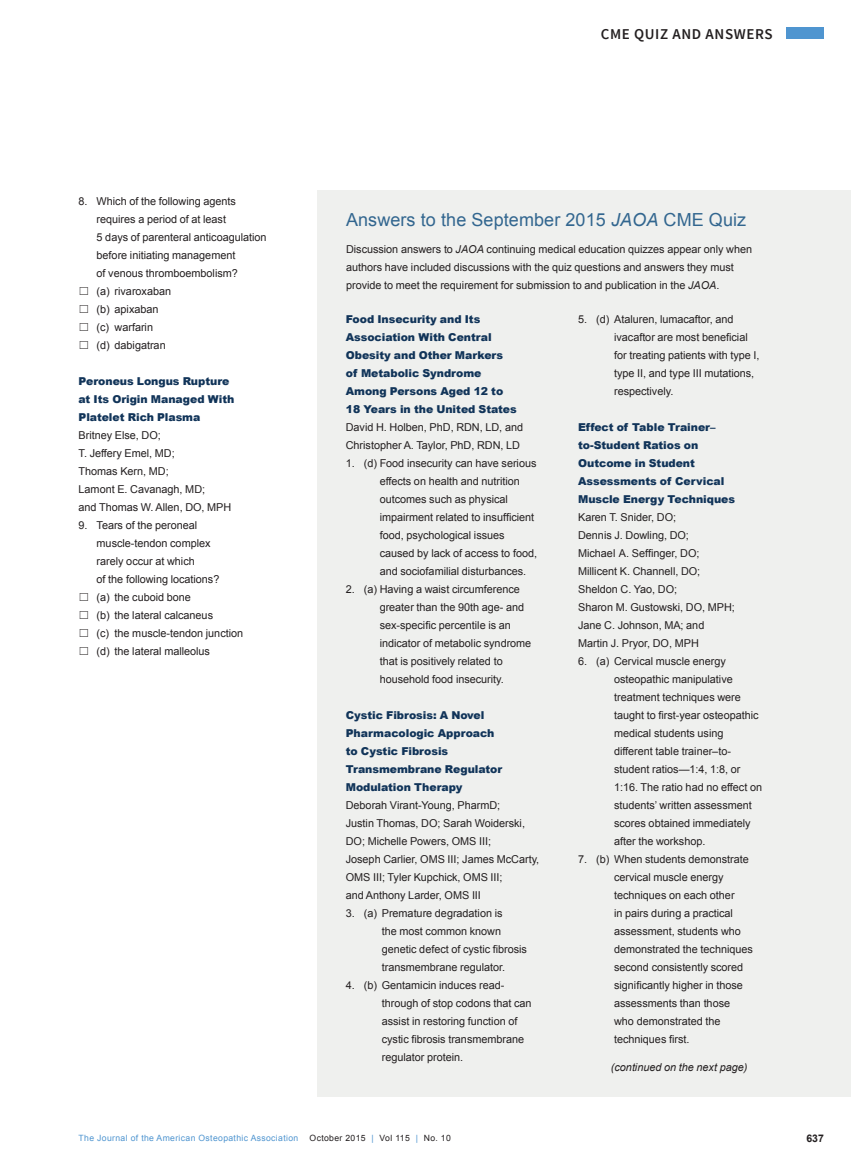
<style>
.page{position:relative;width:851px;height:1175px;background:#fff}
.page>*{position:absolute;margin:0;border:0;box-sizing:border-box;transform-origin:0 0}
.subhead{font:18px "Arial";letter-spacing:.005em;color:#32668f}
.section_head{font:600 15px "Source Sans Pro";letter-spacing:.04em;color:#231f20}
.cme_body{font:10.8px/18px "Arial";letter-spacing:-.005em;color:#231f20}
.cme_title{font:900 10.8px/18px "Arial";letter-spacing:-.005em;color:#113459}
.cme_body-2{font:italic 10.8px "Arial";letter-spacing:-.005em;color:#231f20}
.page_number{font:700 10.5px "Arial";color:#231f20}
.folio{font:8.7px "Arial";letter-spacing:.04em;color:#4f95d0}
.folio-2{font:8.7px "Arial";letter-spacing:.04em;color:#231f20}
.s1{font-family:"MS Mincho"}
.s2{font-style:italic}
.s3{color:#4f95d0}
</style>
<div class="page">
<div style="left:317px;top:190px;width:533px;height:906px;background:#eff0ee"></div>
<div style="left:786px;top:27px;width:38px;height:11px;background:#4f95d0"></div>
<p class="section_head" style="left:600px;top:24px;width:173px">CME QUIZ AND ANSWERS</p>
<p class="cme_body" style="left:97px;top:192px;width:171px;text-indent:-18px">8. Which of the following agents requires a period of at least<br>5 days of parenteral anticoagulation before initiating management<br>of venous thromboembolism?</p>
<p class="cme_body" style="left:79px;top:282px;width:94px"><span class="s1">☐</span> (a) rivaroxaban</p>
<p class="cme_body" style="left:79px;top:300px;width:81px"><span class="s1">☐</span> (b) apixaban</p>
<p class="cme_body" style="left:79px;top:318px;width:76px"><span class="s1">☐</span> (c) warfarin</p>
<p class="cme_body" style="left:79px;top:336px;width:89px"><span class="s1">☐</span> (d) dabigatran</p>
<p class="cme_title" style="left:79px;top:372px;width:157px">Peroneus Longus Rupture at Its Origin Managed With<br>Platelet Rich Plasma</p>
<p class="cme_body" style="left:79px;top:426px;width:154px">Britney Else, DO;<br>T. Jeffery Emel, MD;<br>Thomas Kern, MD;<br>Lamont E. Cavanagh, MD;<br>and Thomas W. Allen, DO, MPH</p>
<p class="cme_body" style="left:97px;top:516px;width:124px;text-indent:-18px">9. Tears of the peroneal muscle-tendon complex rarely occur at which<br>of the following locations?</p>
<p class="cme_body" style="left:79px;top:588px;width:114px"><span class="s1">☐</span> (a) the cuboid bone</p>
<p class="cme_body" style="left:79px;top:606px;width:136px"><span class="s1">☐</span> (b) the lateral calcaneus</p>
<p class="cme_body" style="left:79px;top:624px;width:166px"><span class="s1">☐</span> (c) the muscle-tendon junction</p>
<p class="cme_body" style="left:79px;top:642px;width:133px"><span class="s1">☐</span> (d) the lateral malleolus</p>
<p class="subhead" style="left:346px;top:208px;width:401px">Answers to the September 2015 <span class="s2">JAOA</span> CME Quiz</p>
<p class="cme_body" style="left:346px;top:240px;width:407px">Discussion answers to <span class="s2">JAOA</span> continuing medical education quizzes appear only when authors have included discussions with the quiz questions and answers they must provide to meet the requirement for submission to and publication in the <span class="s2">JAOA</span>.</p>
<p class="cme_title" style="left:346px;top:310px;width:172px">Food Insecurity and Its<br>Association With Central<br>Obesity and Other Markers of Metabolic Syndrome<br>Among Persons Aged 12 to<br>18 Years in the United States</p>
<p class="cme_body" style="left:346px;top:418px;width:179px">David H. Holben, PhD, RDN, LD, and<br>Christopher A. Taylor, PhD, RDN, LD</p>
<p class="cme_body" style="left:379px;top:454px;width:159px;text-indent:-34px">1. (d) Food insecurity can have serious effects on health and nutrition outcomes such as physical impairment related to insufficient food, psychological issues caused by lack of access to food, and sociofamilial disturbances.</p>
<p class="cme_body" style="left:379px;top:580px;width:153px;text-indent:-34px">2. (a) Having a waist circumference greater than the 90th age- and sex-specific percentile is an indicator of metabolic syndrome that is positively related to household food insecurity.</p>
<p class="cme_title" style="left:346px;top:706px;width:158px">Cystic Fibrosis: A Novel<br>Pharmacologic Approach to Cystic Fibrosis<br>Transmembrane Regulator<br>Modulation Therapy</p>
<p class="cme_body" style="left:346px;top:796px;width:195px">Deborah Virant-Young, PharmD;<br>Justin Thomas, DO; Sarah Woiderski, DO; Michelle Powers, OMS III;<br>Joseph Carlier, OMS III; James McCarty, OMS III; Tyler Kupchick, OMS III;<br>and Anthony Larder, OMS III</p>
<p class="cme_body" style="left:382px;top:904px;width:147px;text-indent:-36px">3. (a) Premature degradation is<br>the most common known genetic defect of cystic fibrosis transmembrane regulator.</p>
<p class="cme_body" style="left:382px;top:976px;width:151px;text-indent:-36px">4. (b) Gentamicin induces read&shy;through of stop codons that can assist in restoring function of cystic fibrosis transmembrane regulator protein.</p>
<p class="cme_body" style="left:614px;top:310px;width:147px;text-indent:-36px">5. (d) Ataluren, lumacaftor, and ivacaftor are most beneficial for treating patients with type I, type II, and type III mutations, respectively.</p>
<p class="cme_title" style="left:578px;top:418px;width:158px">Effect of Table Trainer– to-Student Ratios on<br>Outcome in Student<br>Assessments of Cervical<br>Muscle Energy Techniques</p>
<p class="cme_body" style="left:578px;top:508px;width:158px">Karen T. Snider, DO;<br>Dennis J. Dowling, DO;<br>Michael A. Seffinger, DO;<br>Millicent K. Channell, DO;<br>Sheldon C. Yao, DO;<br>Sharon M. Gustowski, DO, MPH;<br>Jane C. Johnson, MA; and<br>Martin J. Pryor, DO, MPH</p>
<p class="cme_body" style="left:614px;top:652px;width:149px;text-indent:-36px">6. (a) Cervical muscle energy osteopathic manipulative treatment techniques were taught to first-year osteopathic medical students using different table trainer–to&shy;student ratios—1:4, 1:8, or<br>1:16. The ratio had no effect on students’ written assessment scores obtained immediately after the workshop.</p>
<p class="cme_body" style="left:614px;top:850px;width:140px;text-indent:-36px">7. (b) When students demonstrate cervical muscle energy techniques on each other<br>in pairs during a practical assessment, students who demonstrated the techniques second consistently scored significantly higher in those assessments than those<br>who demonstrated the techniques first.</p>
<p class="cme_body-2" style="left:611px;top:1060px;width:138px">(continued on the next page)</p>
<p class="folio" style="left:79px;top:1132px;width:221px">The Journal of the American Osteopathic Association</p>
<p class="folio-2" style="left:309px;top:1132px;width:143px">October 2015 <span class="s3">|</span> Vol 115 <span class="s3">|</span> No. 10</p>
<p class="page_number" style="left:806px;top:1131px;width:19px">637</p>
</div>
